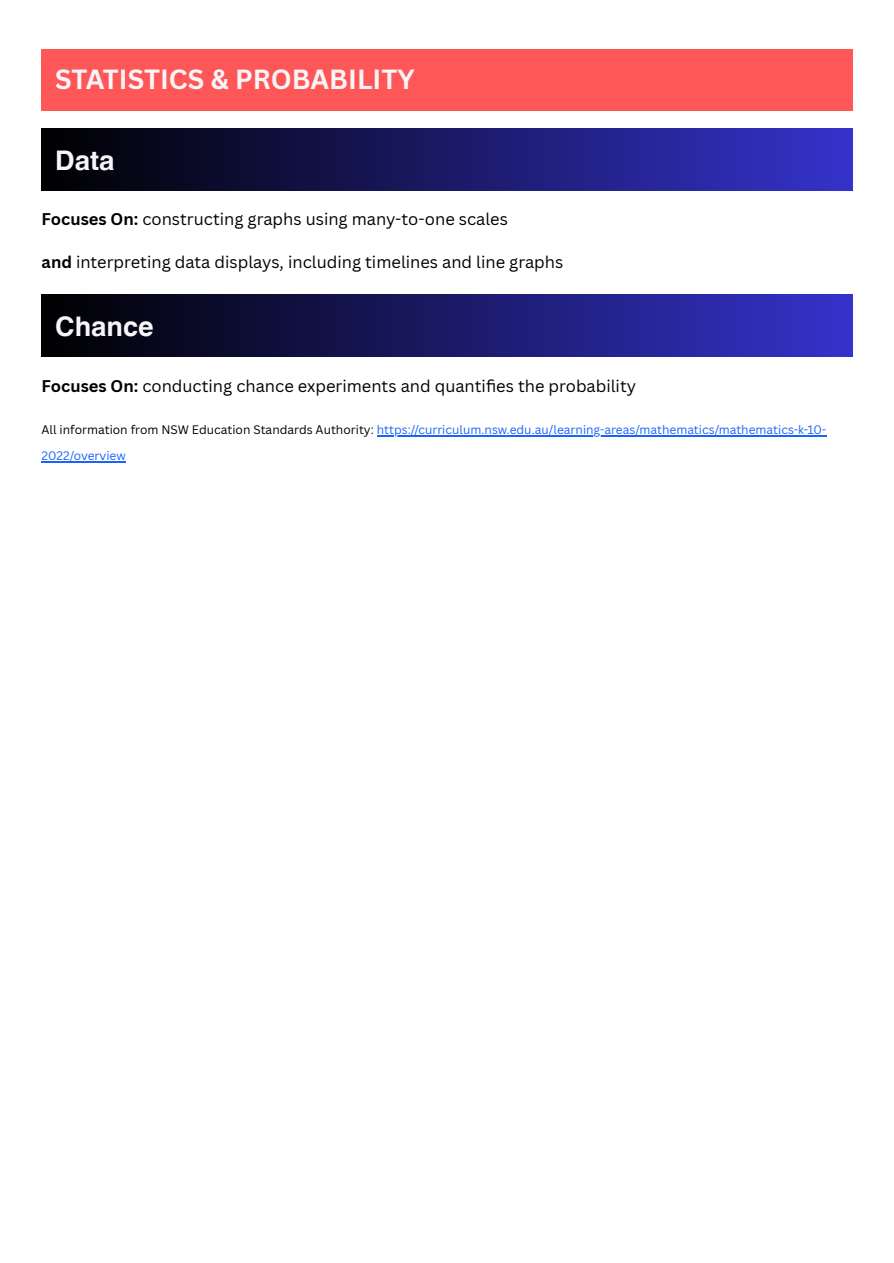
<style>
.page{position:relative;width:894px;height:1263px;background:#fff}
.page>*{position:absolute;margin:0;border:0;box-sizing:border-box;transform-origin:0 0}
.t1{font:700 27px "Canva Sans";color:#f7f5f8}
.t2{font:700 27px "Helvetica World";color:#f7f5f8}
.t3{font:16.5px "Canva Sans";color:#000}
.t4{font:12px/25.8px "Canva Sans";color:#1a62ff}
.s1{font-weight:700}
.s2{color:#000}
</style>
<div class="page">
<hr style="left:377px;top:435px;width:449px;height:1px;background:#1a62ff">
<hr style="left:42px;top:461px;width:84px;height:1px;background:#1a62ff">
<div style="left:42px;top:50px;width:810px;height:60px;background:#ff5757"></div>
<div style="left:42px;top:128px;width:810px;height:62px;background:linear-gradient(to right,#000,#3533cb)"></div>
<div style="left:42px;top:295px;width:810px;height:62px;background:linear-gradient(to right,#000,#3533cb)"></div>
<p class="t1" style="left:55px;top:60px;width:361px">STATISTICS &amp; PROBABILITY</p>
<p class="t2" style="left:55px;top:138px;width:61px">Data</p>
<h2 class="t3" style="left:42px;top:207px;width:467px"><span class="s1">Focuses On:</span> constructing graphs using many-to-one scales</h2>
<h2 class="t3" style="left:42px;top:250px;width:523px"><span class="s1">and</span> interpreting data displays, including timelines and line graphs</h2>
<p class="t2" style="left:55px;top:305px;width:100px">Chance</p>
<h2 class="t3" style="left:42px;top:374px;width:596px"><span class="s1">Focuses On:</span> conducting chance experiments and quantifi es the probability</h2>
<p class="t4" style="left:42px;top:417px;width:786px"><span class="s2">All information from NSW Education Standards Authority:</span> https://curriculum.nsw.edu.au/learning-areas/mathematics/mathematics-k-10-<br>2022/overview</p>
</div>
